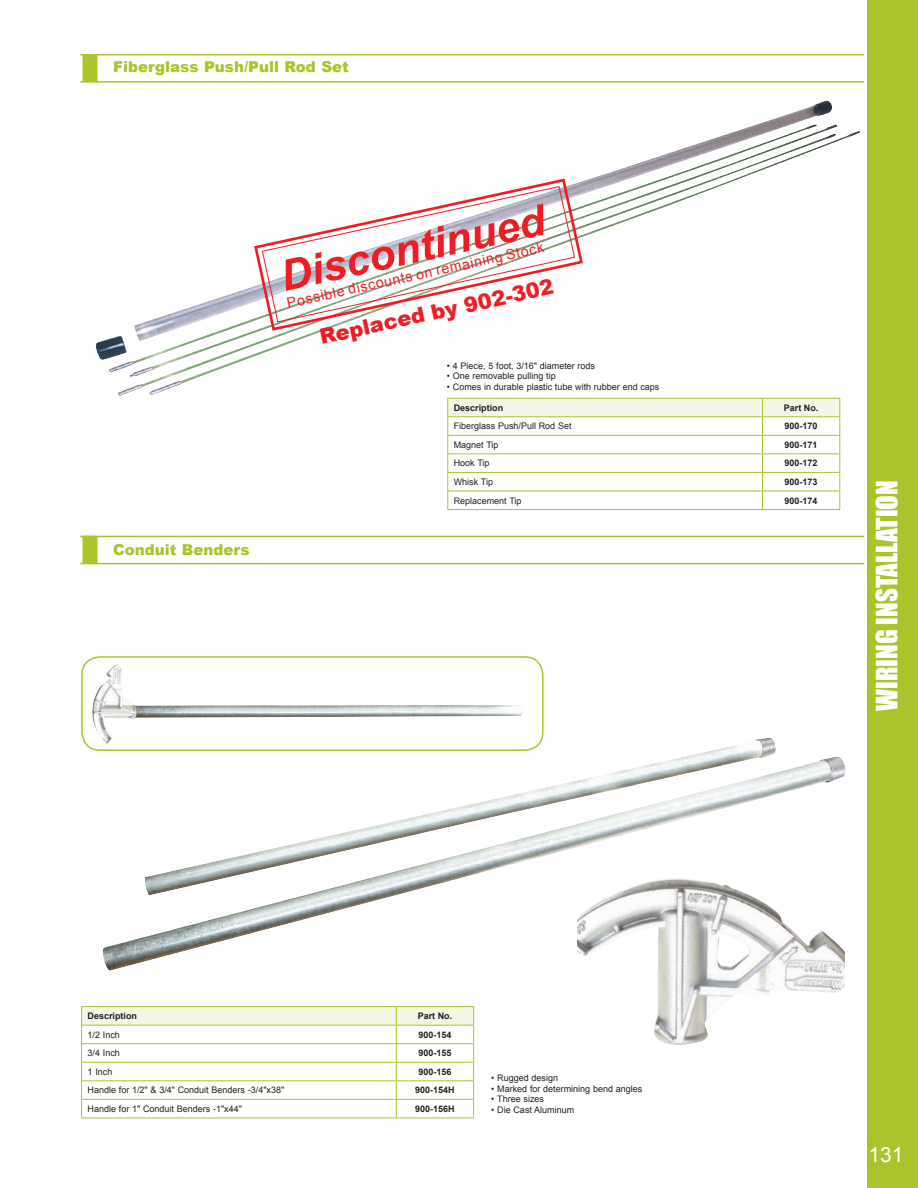
<style>
.page{position:relative;width:918px;height:1188px;background:#fff}
.page>*{position:absolute;margin:0;border:0;box-sizing:border-box;transform-origin:0 0}
.t1{font:italic 700 42.45px "Arial";color:#ee1d23}
.t2{font:27px "Impact";color:#fff}
.t3{font:900 21px "Arial";color:#ee1d23}
.t4{font:21px "Arial";color:#fff}
.t5{font:900 15px "Arial";color:#acc32b}
.t6{font:14.1px "Arial";color:#ee1d23}
.t7{font:9px "Arial";color:#231f20}
.t8{font:700 9px "Arial";color:#231f20}
</style>
<div class="page">
<div style="left:867px;top:0;width:51px;height:1188px;background:#acc32b"></div>
<img style="left:95px;top:102px;width:765px;height:294px">
<img style="left:92px;top:664px;width:431px;height:73px">
<div style="left:81px;top:656px;width:463px;height:95px;border:2px solid #acc32b;border-radius:18px"></div>
<img style="left:102px;top:737px;width:744px;height:234px">
<img style="left:578px;top:876px;width:267px;height:169px">
<svg style="left:253px;top:177px;width:331px;height:155px"></svg>
<hr style="left:81px;top:1118px;width:315px;height:1px;background:#acc32b">
<hr style="left:396px;top:1118px;width:78px;height:1px;background:#acc32b">
<hr style="left:81px;top:1006px;width:315px;height:1px;background:#acc32b">
<hr style="left:396px;top:1006px;width:78px;height:1px;background:#acc32b">
<svg style="left:81px;top:1007px;width:393px;height:111px"></svg>
<hr style="left:81px;top:1025px;width:315px;height:1px;background:#acc32b">
<hr style="left:396px;top:1025px;width:78px;height:1px;background:#acc32b">
<svg style="left:447px;top:398px;width:393px;height:111px"></svg>
<hr style="left:447px;top:509px;width:315px;height:1px;background:#acc32b">
<hr style="left:762px;top:509px;width:78px;height:1px;background:#acc32b">
<div style="left:82px;top:54px;width:15px;height:28px;background:#acc32b"></div>
<hr style="left:80px;top:54px;width:784px;height:2px;background:#acc32b">
<hr style="left:80px;top:81px;width:784px;height:2px;background:#acc32b">
<div style="left:82px;top:536px;width:15px;height:27px;background:#acc32b"></div>
<hr style="left:80px;top:536px;width:784px;height:1px;background:#acc32b">
<hr style="left:80px;top:563px;width:784px;height:1px;background:#acc32b">
<h3 class="t5" style="left:113px;top:58px;width:237px">Fiberglass Push/Pull Rod Set</h3>
<h1 class="t1" style="left:276px;top:253px;width:271px;rotate:-12deg">Discontinued</h1>
<h3 class="t6" style="left:285px;top:295px;width:264px;rotate:-12deg">Possible discounts on remaining Stock</h3>
<h3 class="t3" style="left:318px;top:325px;width:240px;rotate:-12deg">Replaced by 902-302</h3>
<p class="t7" style="left:447px;top:360px;width:150px">• 4 Piece, 5 foot, 3/16" diameter rods</p>
<p class="t7" style="left:447px;top:371px;width:110px">• One removable pulling tip</p>
<p class="t7" style="left:447px;top:382px;width:214px">• Comes in durable plastic tube with rubber end caps</p>
<h3 class="t5" style="left:113px;top:541px;width:138px">Conduit Benders</h3>
<p class="t8" style="left:454px;top:403px;width:51px">Description</p>
<p class="t8" style="left:784px;top:403px;width:36px">Part No.</p>
<p class="t7" style="left:454px;top:421px;width:119px">Fiberglass Push/Pull Rod Set</p>
<p class="t8" style="left:785px;top:421px;width:35px">900-170</p>
<p class="t7" style="left:454px;top:440px;width:46px">Magnet Tip</p>
<p class="t8" style="left:785px;top:440px;width:35px">900-171</p>
<p class="t7" style="left:454px;top:458px;width:37px">Hook Tip</p>
<p class="t8" style="left:785px;top:458px;width:35px">900-172</p>
<p class="t7" style="left:454px;top:477px;width:41px">Whisk Tip</p>
<p class="t8" style="left:785px;top:477px;width:35px">900-173</p>
<p class="t7" style="left:454px;top:495px;width:69px">Replacement Tip</p>
<p class="t8" style="left:785px;top:495px;width:35px">900-174</p>
<h2 class="t2" style="left:870px;top:711px;width:232px;rotate:-90deg">WIRING INSTALLATION</h2>
<p class="t8" style="left:88px;top:1011px;width:51px">Description</p>
<p class="t8" style="left:418px;top:1011px;width:36px">Part No.</p>
<p class="t7" style="left:88px;top:1029px;width:34px">1/2 Inch</p>
<p class="t8" style="left:418px;top:1029px;width:35px">900-154</p>
<p class="t7" style="left:88px;top:1048px;width:34px">3/4 Inch</p>
<p class="t8" style="left:418px;top:1048px;width:35px">900-155</p>
<p class="t7" style="left:88px;top:1067px;width:26px">1 Inch</p>
<p class="t8" style="left:418px;top:1067px;width:35px">900-156</p>
<p class="t7" style="left:88px;top:1085px;width:198px">Handle for 1/2" &amp; 3/4" Conduit Benders -3/4"x38"</p>
<p class="t8" style="left:415px;top:1085px;width:41px">900-154H</p>
<p class="t7" style="left:88px;top:1104px;width:156px">Handle for 1" Conduit Benders -1"x44"</p>
<p class="t8" style="left:415px;top:1104px;width:41px">900-156H</p>
<p class="t7" style="left:491px;top:1073px;width:68px">• Rugged design</p>
<p class="t7" style="left:491px;top:1083px;width:153px">• Marked for determining bend angles</p>
<p class="t7" style="left:491px;top:1094px;width:54px">• Three sizes</p>
<p class="t7" style="left:491px;top:1105px;width:85px">• Die Cast Aluminum</p>
<h3 class="t4" style="left:868px;top:1143px;width:37px">131</h3>
</div>
